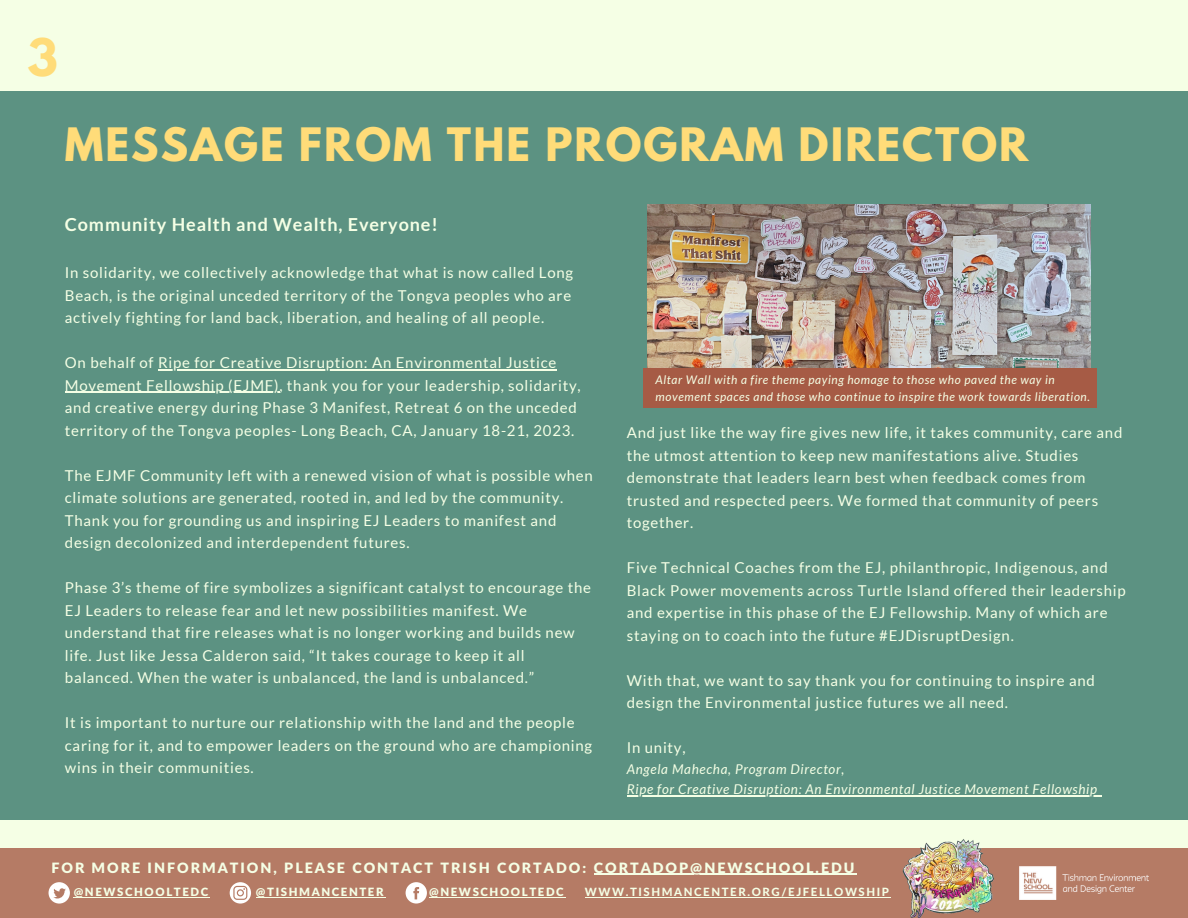
<style>
.page{position:relative;width:1188px;height:918px;background:#f5ffe5}
.page>*{position:absolute;margin:0;border:0;box-sizing:border-box;transform-origin:0 0}
.t1{font:700 45.9px "League Spartan";color:#ffdc79}
.t2{font:700 40.8px "League Spartan";letter-spacing:.05em;color:#ffdc79}
.t3{font:700 18px "Lato";letter-spacing:.05em;color:#f5ffe5}
.t4{font:15px/22.5px "Lato";letter-spacing:.05em;color:#f5ffe5}
.t5{font:900 14.25px "Lato Latin";letter-spacing:.14em;color:#f5ffe5}
.t6{font:italic 13.5px/20.2px "Lato";letter-spacing:.05em;color:#f5ffe5}
.t7{font:italic 11.85px/16.8px "Lato";letter-spacing:.05em;color:#f5ffe5}
.t8{font:900 11.4px "Lato Latin";letter-spacing:.14em;color:#f5ffe5}
.t9{font:800 11.4px "Lato Latin";letter-spacing:.14em;color:#f5ffe5}
</style>
<div class="page">
<div style="left:0;top:92px;width:1188px;height:728px;background:#5c9282"></div>
<hr style="left:158px;top:369px;width:399px;height:1px;background:#f5ffe5">
<hr style="left:65px;top:392px;width:214px;height:1px;background:#f5ffe5">
<hr style="left:627px;top:795px;width:471px;height:1px;background:#f5ffe5">
<img style="left:647px;top:205px;width:443px;height:163px">
<div style="left:644px;top:368px;width:452px;height:40px;background:#a65b45"></div>
<div style="left:0;top:849px;width:1188px;height:69px;background:#b57b65"></div>
<svg style="left:49px;top:882px;width:21px;height:22px"></svg>
<svg style="left:230px;top:882px;width:21px;height:22px"></svg>
<svg style="left:406px;top:882px;width:21px;height:22px"></svg>
<hr style="left:594px;top:874px;width:263px;height:1px;background:#f5ffe5">
<hr style="left:74px;top:897px;width:136px;height:1px;background:#f5ffe5">
<hr style="left:429px;top:897px;width:136px;height:1px;background:#f5ffe5">
<hr style="left:256px;top:897px;width:129px;height:1px;background:#f5ffe5">
<hr style="left:585px;top:897px;width:306px;height:1px;background:#f5ffe5">
<img style="left:891px;top:839px;width:116px;height:79px">
<img style="left:1020px;top:867px;width:128px;height:32px">
<h1 class="t1" style="left:28px;top:34px;width:32px">3</h1>
<h2 class="t2" style="left:65px;top:124px;width:965px">MESSAGE FROM THE PROGRAM DIRECTOR</h2>
<p class="t3" style="left:65px;top:213px;width:375px">Community Health and Wealth, Everyone!</p>
<p class="t4" style="left:65px;top:261px;width:510px">In solidarity, we collectively acknowledge that what is now called Long<br>Beach, is the original unceded territory of the Tongva peoples who are actively fighting for land back, liberation, and healing of all people.</p>
<p class="t4" style="left:65px;top:351px;width:517px">On behalf of Ripe for Creative Disruption: An Environmental Justice Movement Fellowship (EJMF), thank you for your leadership, solidarity, and creative energy during Phase 3 Manifest, Retreat 6 on the unceded territory of the Tongva peoples- Long Beach, CA, January 18-21, 2023.</p>
<p class="t4" style="left:65px;top:464px;width:530px">The EJMF Community left with a renewed vision of what is possible when climate solutions are generated, rooted in, and led by the community.<br>Thank you for grounding us and inspiring EJ Leaders to manifest and design decolonized and interdependent futures.</p>
<p class="t4" style="left:65px;top:576px;width:528px">Phase 3’s theme of fire symbolizes a significant catalyst to encourage the EJ Leaders to release fear and let new possibilities manifest. We understand that fire releases what is no longer working and builds new life. Just like Jessa Calderon said, “It takes courage to keep it all balanced. When the water is unbalanced, the land is unbalanced.”</p>
<p class="t4" style="left:65px;top:711px;width:529px">It is important to nurture our relationship with the land and the people caring for it, and to empower leaders on the ground who are championing wins in their communities.</p>
<p class="t7" style="left:656px;top:371px;width:436px">Altar Wall with a fire theme paying homage to those who paved the way in movement spaces and those who continue to inspire the work towards liberation.</p>
<p class="t4" style="left:627px;top:421px;width:497px">And just like the way fire gives new life, it takes community, care and the utmost attention to keep new manifestations alive. Studies demonstrate that leaders learn best when feedback comes from trusted and respected peers. We formed that community of peers together.</p>
<p class="t4" style="left:627px;top:556px;width:500px">Five Technical Coaches from the EJ, philanthropic, Indigenous, and Black Power movements across Turtle Island offered their leadership and expertise in this phase of the EJ Fellowship. Many of which are staying on to coach into the future #EJDisruptDesign.</p>
<p class="t4" style="left:627px;top:669px;width:470px">With that, we want to say thank you for continuing to inspire and design the Environmental justice futures we all need.</p>
<p class="t4" style="left:627px;top:736px;width:60px">In unity,</p>
<p class="t6" style="left:627px;top:758px;width:472px">Angela Mahecha, Program Director,<br>Ripe for Creative Disruption: An Environmental Justice Movement Fellowship</p>
<p class="t5" style="left:51px;top:861px;width:805px">FOR MORE INFORMATION, PLEASE CONTACT TRISH CORTADO: CORTADOP@NEWSCHOOL.EDU</p>
<p class="t8" style="left:74px;top:887px;width:136px">@NEWSCHOOLTEDC</p>
<p class="t8" style="left:256px;top:887px;width:129px">@TISHMANCENTER</p>
<p class="t8" style="left:429px;top:887px;width:136px">@NEWSCHOOLTEDC</p>
<p class="t9" style="left:585px;top:887px;width:306px">WWW.TISHMANCENTER.ORG/EJFELLOWSHIP</p>
</div>
